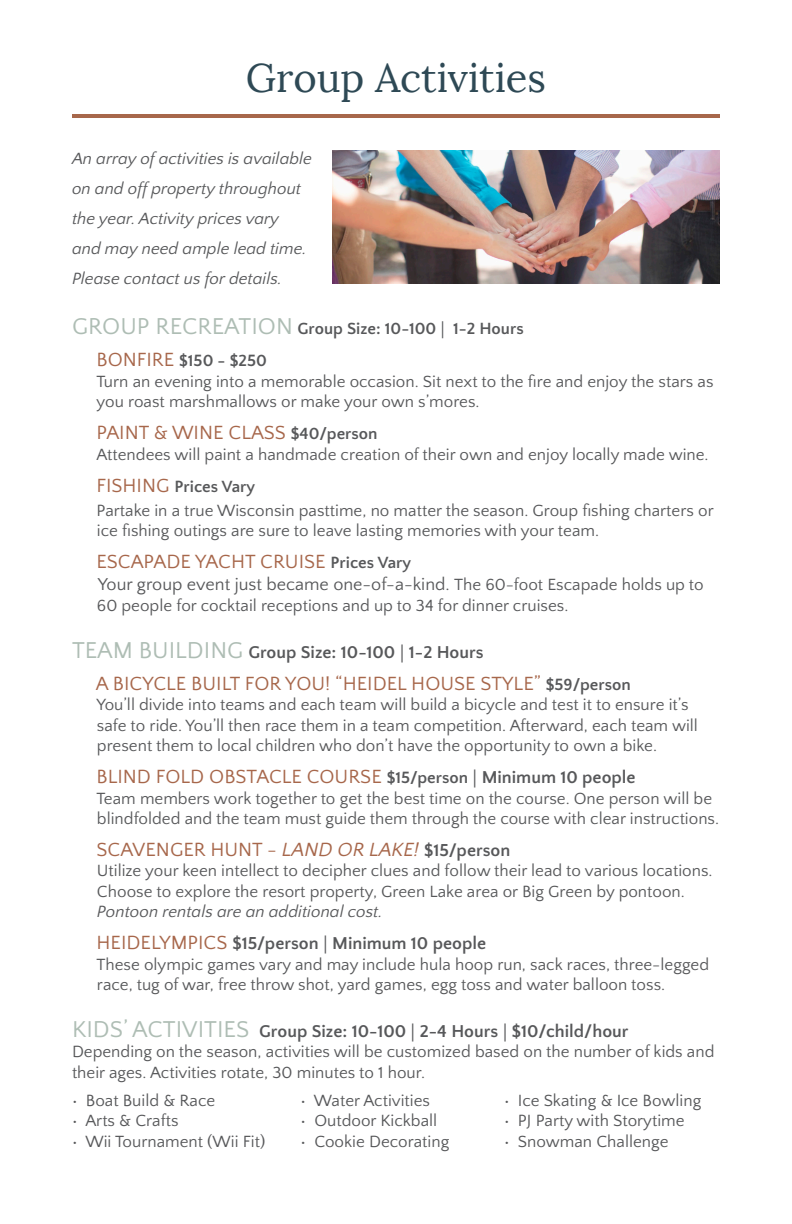
<style>
.page{position:relative;width:792px;height:1224px;background:#fff}
.page>*{position:absolute;margin:0;border:0;box-sizing:border-box;transform-origin:0 0}
.t1{font:40px "Lora";color:#2e4955}
.t2{font:20px "Quattrocento Sans";color:#a7674b}
.t3{font:700 18px "Quattrocento Sans";color:#57585a}
.t4{font:18px "Quattrocento Sans";color:#57585a}
.t5{font:17px/20.4px "Quattrocento Sans";color:#57585a}
.t6{font:italic 17px/30px "Quattrocento Sans";color:#57585a}
.t7{font:700 17px "Quattrocento Sans";color:#57585a}
.s1{font-weight:400;font-size:24px;color:#aebdb4}
.s2{font-family:"Minion Pro";font-weight:400}
.s3{font-weight:400;font-size:20px;color:#a7674b}
.s4{font-weight:700;font-size:17px;color:#57585a}
.s5{font-size:17px}
.s6{font-family:"Minion Pro";font-size:18px;color:#57585a}
.s7{font-weight:700;font-size:18px;color:#57585a}
.s8{font-style:italic}
</style>
<div class="page">
<hr style="left:72px;top:114px;width:648px;height:4px;background:#a7674b">
<img style="left:333px;top:150px;width:387px;height:134px">
<p class="t1" style="left:246px;top:53px;width:302px">Group Activities</p>
<p class="t6" style="left:72px;top:144px;width:242px">An array of activities is available on and off property throughout the year. Activity prices vary and may need ample lead time.<br>Please contact us for details.</p>
<p class="t7" style="left:72px;top:320px;width:453px"><span class="s1">GROUP RECREATION</span> Group Size: 10-100 <span class="s2">|</span> 1-2 Hours</p>
<p class="t7" style="left:96px;top:352px;width:172px"><span class="s3">BONFIRE</span> $150 - $250</p>
<p class="t5" style="left:96px;top:372px;width:619px">Turn an evening into a memorable occasion. Sit next to the fire and enjoy the stars as</p>
<p class="t5" style="left:97px;top:392px;width:384px">you roast marshmallows or make your own s’mores.</p>
<p class="t2" style="left:96px;top:422px;width:283px">PAINT &amp; WINE CLASS <span class="s4">$40/person</span></p>
<p class="t5" style="left:96px;top:444px;width:614px">Attendees will paint a handmade creation of their own and enjoy locally made wine.</p>
<p class="t7" style="left:96px;top:477px;width:160px"><span class="s3">FISHING</span> Prices Vary</p>
<p class="t5" style="left:96px;top:500px;width:619px">Partake in a true Wisconsin pasttime, no matter the season. Group fishing charters or</p>
<p class="t5" style="left:97px;top:521px;width:504px">ice fishing outings are sure to leave lasting memories with your team.</p>
<p class="t2" style="left:96px;top:551px;width:316px">ESCAPADE YACHT CRUISE <span class="s4">Prices Vary</span></p>
<p class="t4" style="left:98px;top:574px;width:608px">Your group event just became one-of-a-kind. <span class="s5">The 60-foot Escapade holds up to</span></p>
<p class="t5" style="left:97px;top:596px;width:473px">60 people for cocktail receptions and up to 34 for dinner cruises.</p>
<p class="t3" style="left:72px;top:643px;width:413px"><span class="s1">TEAM BUILDING</span> Group Size: 10-100 <span class="s2">|</span> 1-2 Hours</p>
<p class="t2" style="left:96px;top:673px;width:536px">A BICYCLE BUILT FOR YOU! “HEIDEL HOUSE STYLE” <span class="s4">$59/person</span></p>
<p class="t5" style="left:96px;top:695px;width:594px">You’ll divide into teams and each team will build a bicycle and test it to ensure it’s</p>
<p class="t5" style="left:97px;top:716px;width:602px">safe to ride. You’ll then race them in a team competition. Afterward, each team will</p>
<p class="t5" style="left:97px;top:736px;width:562px">present them to local children who don’t have the opportunity to own a bike.</p>
<p class="t2" style="left:96px;top:766px;width:541px">BLIND FOLD OBSTACLE COURSE <span class="s4">$15/person</span> <span class="s6">|</span> <span class="s7">Minimum 10 people</span></p>
<p class="t5" style="left:96px;top:788px;width:617px">Team members work together to get the best time on the course. One person will be</p>
<p class="t5" style="left:97px;top:809px;width:624px">blindfolded and the team must guide them through the course with clear instructions.</p>
<p class="t2" style="left:96px;top:839px;width:415px">SCAVENGER HUNT - <span class="s8">LAND OR LAKE!</span> <span class="s7">$15/person</span></p>
<p class="t5" style="left:97px;top:861px;width:617px">Utilize your keen intellect to decipher clues and follow their lead to various locations.</p>
<p class="t5" style="left:97px;top:882px;width:589px">Choose to explore the resort property, Green Lake area or Big Green by pontoon.</p>
<p class="t6" style="left:97px;top:897px;width:287px">Pontoon rentals are an additional cost.</p>
<p class="t3" style="left:96px;top:934px;width:391px"><span class="s3">HEIDELYMPICS</span> $15/person <span class="s2">|</span> Minimum 10 people</p>
<p class="t5" style="left:96px;top:954px;width:614px">These olympic games vary and may include hula hoop run, sack races, three-legged</p>
<p class="t5" style="left:97px;top:975px;width:570px">race, tug of war, free throw shot, yard games, egg toss and water balloon toss.</p>
<p class="t3" style="left:72px;top:1021px;width:558px"><span class="s1">KIDS’ ACTIVITIES</span> Group Size: 10-100 <span class="s2">|</span> 2-4 Hours <span class="s2">|</span> $10/child/hour</p>
<p class="t5" style="left:72px;top:1042px;width:644px">Depending on the season, activities will be customized based on the number of kids and their ages. Activities rotate, 30 minutes to 1 hour.</p>
<p class="t5" style="left:72px;top:1091px;width:145px">• Boat Build &amp; Race</p>
<p class="t5" style="left:300px;top:1091px;width:131px">• Water Activities</p>
<p class="t5" style="left:504px;top:1091px;width:199px">• Ice Skating &amp; Ice Bowling</p>
<p class="t5" style="left:72px;top:1111px;width:108px">• Arts &amp; Crafts</p>
<p class="t5" style="left:300px;top:1111px;width:138px">• Outdoor Kickball</p>
<p class="t5" style="left:504px;top:1111px;width:182px">• PJ Party with Storytime</p>
<p class="t5" style="left:72px;top:1132px;width:195px">• Wii Tournament (Wii Fit)</p>
<p class="t5" style="left:300px;top:1132px;width:150px">• Cookie Decorating</p>
<p class="t5" style="left:504px;top:1132px;width:166px">• Snowman Challenge</p>
</div>
